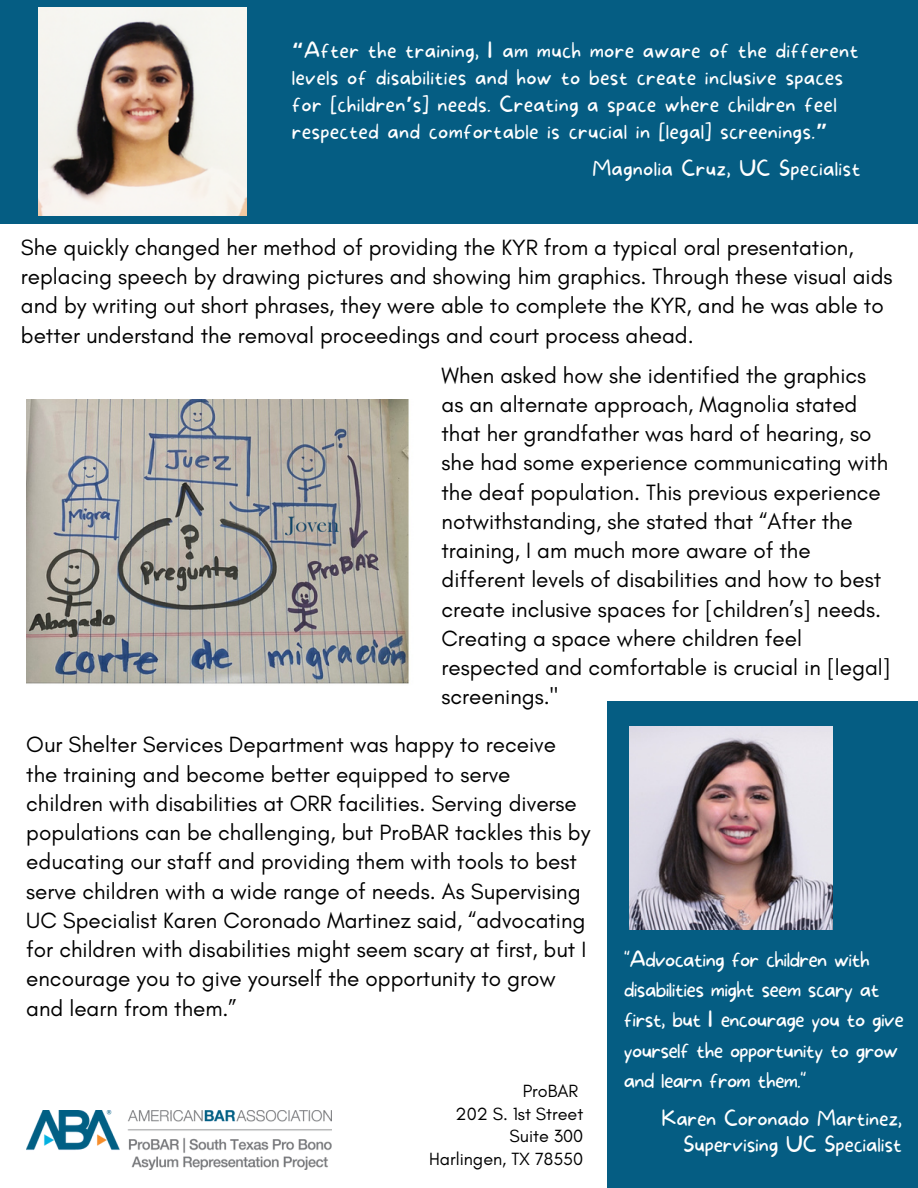
<style>
.page{position:relative;width:918px;height:1188px;background:#fff}
.page>*{position:absolute;margin:0;border:0;box-sizing:border-box;transform-origin:0 0}
.t1{font:22.5px/29.2px "Glacial Indifference";color:#000}
.t2{font:100 21px/27px "More Sugar";letter-spacing:.01em;color:#fff}
.t3{font:100 21px/30.3px "More Sugar";letter-spacing:-.035em;color:#fff}
.t4{font:100 21px/25.8px "More Sugar";letter-spacing:-.01em;color:#fff;text-align:right}
.t5{font:18px/22.5px "Glacial Indifference";color:#000;text-align:right}
.s1{font-family:"Noto Sans Gurmukhi";font-weight:700}
</style>
<div class="page">
<div style="left:0;top:0;width:918px;height:224px;background:#055d83"></div>
<div style="left:608px;top:701px;width:310px;height:487px;background:#055d83"></div>
<img style="left:38px;top:7px;width:209px;height:208px">
<img style="left:629px;top:726px;width:204px;height:204px">
<img style="left:26px;top:1110px;width:305px;height:60px">
<img style="left:26px;top:400px;width:383px;height:284px">
<p class="t2" style="left:292px;top:38px;width:568px"><span class="s1">“</span>After the training, I am much more aware of the different levels of disabilities and how to best create inclusive spaces for [children<span class="s1">’</span>s] needs. Creating a space where children feel respected and comfortable is crucial in [legal] screenings.<span class="s1">”</span></p>
<p class="t2" style="left:592px;top:156px;width:270px">Magnolia Cruz, UC Specialist</p>
<p class="t1" style="left:21px;top:232px;width:873px">She quickly changed her method of providing the KYR from a typical oral presentation, replacing speech by drawing pictures and showing him graphics. Through these visual aids and by writing out short phrases, they were able to complete the KYR, and he was able to better understand the removal proceedings and court process ahead.</p>
<p class="t1" style="left:442px;top:360px;width:451px">When asked how she identified the graphics as an alternate approach, Magnolia stated that her grandfather was hard of hearing, so she had some experience communicating with the deaf population. This previous experience notwithstanding, she stated that “After the training, I am much more aware of the different levels of disabilities and how to best create inclusive spaces for [children’s] needs.<br>Creating a space where children feel respected and comfortable is crucial in [legal] screenings."</p>
<p class="t1" style="left:26px;top:730px;width:566px">Our Shelter Services Department was happy to receive the training and become better equipped to serve children with disabilities at ORR facilities. Serving diverse populations can be challenging, but ProBAR tackles this by educating our staff and providing them with tools to best serve children with a wide range of needs. As Supervising UC Specialist Karen Coronado Martinez said, “advocating for children with disabilities might seem scary at first, but I encourage you to give yourself the opportunity to grow and learn from them.”</p>
<p class="t5" style="left:429px;top:1080px;width:156px">ProBAR<br>202 S. 1st Street<br>Suite 300<br>Harlingen, TX 78550</p>
<p class="t3" style="left:624px;top:945px;width:282px">"Advocating for children with disabilities might seem scary at first, but I encourage you to give yourself the opportunity to grow and learn from them."</p>
<p class="t4" style="left:662px;top:1107px;width:242px">Karen Coronado Martinez,<br>Supervising UC Specialist</p>
</div>
